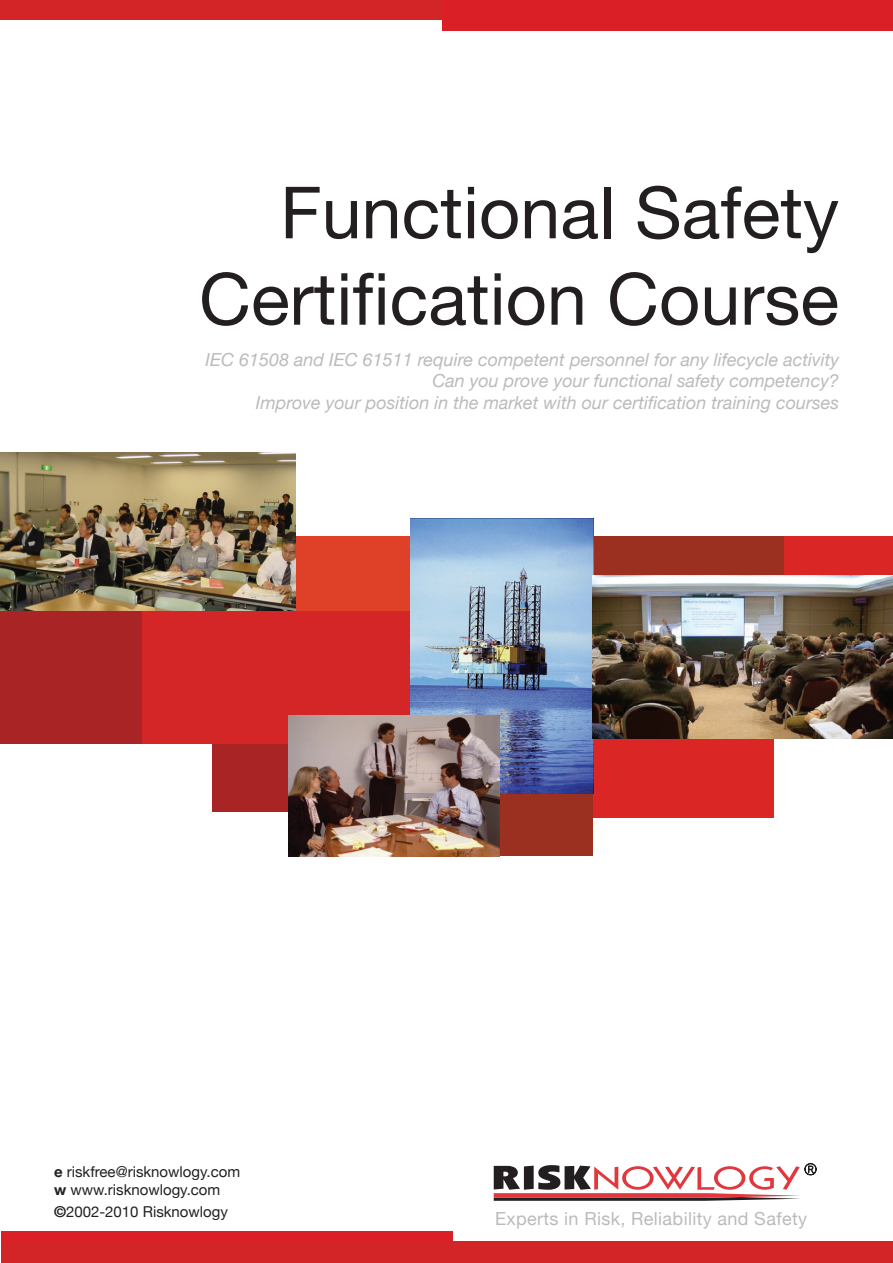
<style>
.page{position:relative;width:893px;height:1263px;background:#fff}
.page>*{position:absolute;margin:0;border:0;box-sizing:border-box;transform-origin:0 0}
.t1{font:72px/86.4px "Helvetica Neue";color:#231f20;text-align:right}
.t2{font:italic 18px/21.6px "Helvetica Neue";color:#babbba;text-align:right}
.t3{font:18px "Helvetica Neue";letter-spacing:.02em;color:#babbba}
.t4{font:15px/18px "Helvetica Neue";color:#231f20}
.s1{font-weight:700}
</style>
<div class="page">
<div style="left:1px;top:1242px;width:892px;height:21px;background:#d32527"></div>
<div style="left:1px;top:1231px;width:451px;height:11px;background:#da1f26"></div>
<div style="left:0;top:0;width:893px;height:20px;background:#d32527"></div>
<div style="left:443px;top:0;width:450px;height:30px;background:#da1f26"></div>
<svg style="left:494px;top:1163px;width:322px;height:38px"></svg>
<div style="left:544px;top:536px;width:243px;height:68px;background:#9b3020"></div>
<div style="left:284px;top:536px;width:143px;height:75px;background:#df4028"></div>
<div style="left:546px;top:667px;width:228px;height:150px;background:#da2726"></div>
<div style="left:212px;top:730px;width:97px;height:81px;background:#a92525"></div>
<div style="left:305px;top:708px;width:288px;height:148px;background:#9b3020"></div>
<img style="left:1px;top:452px;width:294px;height:159px">
<div style="left:1px;top:611px;width:149px;height:133px;background:#a92525"></div>
<div style="left:142px;top:611px;width:304px;height:133px;background:#d52627"></div>
<img style="left:410px;top:518px;width:183px;height:275px">
<div style="left:784px;top:536px;width:109px;height:64px;background:#da2726"></div>
<img style="left:592px;top:575px;width:301px;height:163px">
<img style="left:289px;top:715px;width:210px;height:141px">
<h1 class="t1" style="left:199px;top:168px;width:641px">Functional Safety<br>Certification Course</h1>
<p class="t2" style="left:205px;top:348px;width:635px">IEC 61508 and IEC 61511 require competent personnel for any lifecycle activity<br>Can you prove your functional safety competency?<br>Improve your position in the market with our certification training courses</p>
<p class="t4" style="left:54px;top:1162px;width:188px"><span class="s1">e</span> riskfree@risknowlogy.com <span class="s1">w</span> www.risknowlogy.com</p>
<p class="t4" style="left:54px;top:1202px;width:187px"><span class="s1">©</span>2002-2010 Risknowlogy®</p>
<p class="t3" style="left:495px;top:1208px;width:314px">Experts in Risk, Reliability and Safety</p>
</div>
